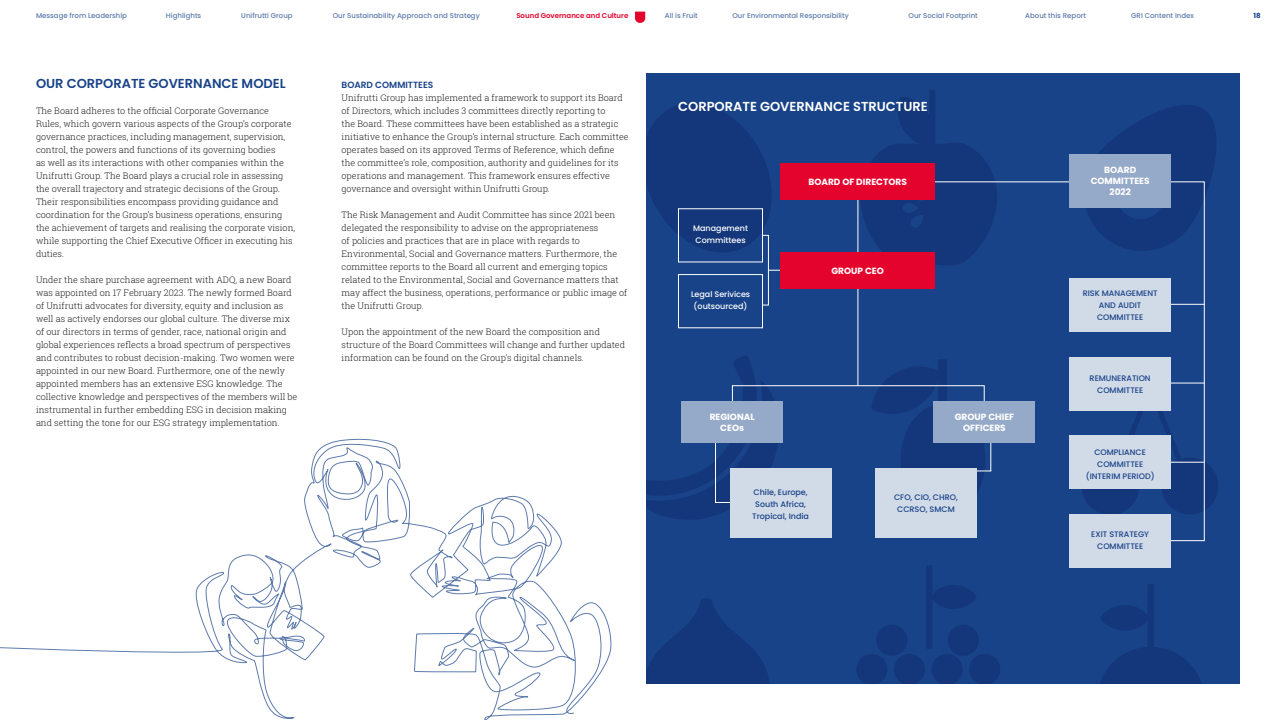
<style>
.page{position:relative;width:1276px;height:720px;background:#fff}
.page>*{position:absolute;margin:0;border:0;box-sizing:border-box;transform-origin:0 0}
.Titoletto_secondo_li{font:600 13px "Poppins";color:#fff}
.Titoletto_secondo_li-2{font:600 13px "Poppins";color:#194388}
.Testo_corrente{font:300 9px/13px "Roboto Slab";color:#231f20}
.Case_study_testo_cor{font:700 9px/11px "Poppins";color:#fff;text-align:center}
.Titoletto_terzo_live{font:600 9px "Poppins";color:#194388}
.Case_study_testo_cor-2{font:500 8px "Poppins";color:#194388}
.Case_study_testo_cor-3{font:500 8px "Poppins";color:#fff}
.t1{font:500 7px "Poppins";color:#5c7aab}
.t2{font:600 7px "Poppins";color:#e4032c}
.t3{font:700 7px "Poppins";color:#194388}
</style>
<div class="page">
<svg style="left:635px;top:12px;width:10px;height:11px"></svg>
<div style="left:646px;top:74px;width:594px;height:610px;background:#194388"></div>
<div style="left:876px;top:625px;width:31px;height:31px;background:#13377a;border-radius:50%"></div>
<svg style="left:857px;top:654px;width:30px;height:30px"></svg>
<svg style="left:894px;top:566px;width:106px;height:118px"></svg>
<svg style="left:1100px;top:584px;width:101px;height:100px"></svg>
<svg style="left:1204px;top:359px;width:14px;height:160px"></svg>
<svg style="left:1098px;top:105px;width:118px;height:154px"></svg>
<svg style="left:646px;top:599px;width:123px;height:85px"></svg>
<svg style="left:861px;top:90px;width:134px;height:162px"></svg>
<svg style="left:646px;top:103px;width:126px;height:160px"></svg>
<div style="left:900px;top:404px;width:85px;height:112px;background:#13377a;border-radius:50%"></div>
<svg style="left:872px;top:367px;width:59px;height:47px"></svg>
<svg style="left:931px;top:181px;width:273px;height:360px"></svg>
<hr style="left:857px;top:181px;width:1px;height:205px;background:#fff">
<div style="left:732px;top:385px;width:252px;height:19px;border:1px solid #fff"></div>
<svg style="left:646px;top:356px;width:135px;height:164px"></svg>
<svg style="left:968px;top:443px;width:23px;height:28px"></svg>
<hr style="left:1144px;top:304px;width:60px;height:1px;background:#fff">
<hr style="left:1144px;top:383px;width:60px;height:1px;background:#fff">
<hr style="left:1144px;top:462px;width:60px;height:1px;background:#fff">
<div style="left:1069px;top:154px;width:102px;height:53px;background:#95a9c8"></div>
<div style="left:681px;top:401px;width:102px;height:42px;background:#95a9c8"></div>
<div style="left:933px;top:401px;width:102px;height:42px;background:#95a9c8"></div>
<div style="left:730px;top:468px;width:101px;height:69px;background:#d1dae7"></div>
<div style="left:875px;top:468px;width:101px;height:69px;background:#d1dae7"></div>
<div style="left:1069px;top:278px;width:102px;height:54px;background:#d1dae7"></div>
<div style="left:678px;top:209px;width:85px;height:53px;border:1px solid #fff"></div>
<div style="left:678px;top:274px;width:85px;height:54px;border:1px solid #fff"></div>
<div style="left:1069px;top:357px;width:102px;height:53px;background:#d1dae7"></div>
<div style="left:1069px;top:436px;width:102px;height:53px;background:#d1dae7"></div>
<div style="left:1069px;top:515px;width:102px;height:53px;background:#d1dae7"></div>
<div style="left:762px;top:235px;width:6px;height:70px;border:1px solid #fff"></div>
<hr style="left:768px;top:270px;width:38px;height:1px;background:#fff">
<div style="left:780px;top:252px;width:154px;height:36px;background:#e4032c"></div>
<div style="left:780px;top:163px;width:154px;height:37px;background:#e4032c"></div>
<svg style="left:0;top:438px;width:612px;height:282px"></svg>
<p class="t1" style="left:36px;top:12px;width:92px">Message from Leadership</p>
<p class="t1" style="left:166px;top:12px;width:37px">Highlights</p>
<p class="t1" style="left:241px;top:12px;width:53px">Unifrutti Group</p>
<p class="t1" style="left:333px;top:12px;width:149px">Our Sustainability Approach and Strategy</p>
<p class="t2" style="left:516px;top:12px;width:113px">Sound Governance and Culture</p>
<p class="t1" style="left:665px;top:12px;width:35px">All is Fruit</p>
<p class="t1" style="left:732px;top:12px;width:118px">Our Environmental Responsibility</p>
<p class="t1" style="left:908px;top:12px;width:71px">Our Social Footprint</p>
<p class="t1" style="left:1025px;top:12px;width:62px">About this Report</p>
<p class="t1" style="left:1131px;top:12px;width:64px">GRI Content Index</p>
<p class="Titoletto_secondo_li-2" style="left:36px;top:76px;width:251px">OUR CORPORATE GOVERNANCE MODEL</p>
<p class="Testo_corrente" style="left:36px;top:104px;width:261px">The Board adheres to the official Corporate Governance Rules, which govern various aspects of the Group’s corporate governance practices, including management, supervision, control, the powers and functions of its governing bodies<br>as well as its interactions with other companies within the Unifrutti Group. The Board plays a crucial role in assessing the overall trajectory and strategic decisions of the Group.<br>Their responsibilities encompass providing guidance and coordination for the Group’s business operations, ensuring the achievement of targets and realising the corporate vision, while supporting the Chief Executive Officer in executing his duties.</p>
<p class="Testo_corrente" style="left:36px;top:273px;width:263px">Under the share purchase agreement with ADQ, a new Board was appointed on 17 February 2023. The newly formed Board of Unifrutti advocates for diversity, equity and inclusion as well as actively endorses our global culture. The diverse mix of our directors in terms of gender, race, national origin and global experiences reflects a broad spectrum of perspectives and contributes to robust decision-making. Two women were appointed in our new Board. Furthermore, one of the newly appointed members has an extensive ESG knowledge. The collective knowledge and perspectives of the members will be instrumental in further embedding ESG in decision making and setting the tone for our ESG strategy implementation.</p>
<p class="Titoletto_terzo_live" style="left:341px;top:80px;width:93px">BOARD COMMITTEES</p>
<p class="Testo_corrente" style="left:341px;top:91px;width:289px">Unifrutti Group has implemented a framework to support its Board of Directors, which includes 3 committees directly reporting to<br>the Board. These committees have been established as a strategic initiative to enhance the Group’s internal structure. Each committee operates based on its approved Terms of Reference, which define the committee’s role, composition, authority and guidelines for its operations and management. This framework ensures effective governance and oversight within Unifrutti Group.</p>
<p class="Testo_corrente" style="left:341px;top:208px;width:287px">The Risk Management and Audit Committee has since 2021 been delegated the responsibility to advise on the appropriateness<br>of policies and practices that are in place with regards to Environmental, Social and Governance matters. Furthermore, the committee reports to the Board all current and emerging topics related to the Environmental, Social and Governance matters that may affect the business, operations, performance or public image of the Unifrutti Group.</p>
<p class="Testo_corrente" style="left:341px;top:325px;width:285px">Upon the appointment of the new Board the composition and structure of the Board Committees will change and further updated information can be found on the Group’s digital channels.</p>
<p class="Titoletto_secondo_li" style="left:678px;top:99px;width:251px">CORPORATE GOVERNANCE STRUCTURE</p>
<p class="Case_study_testo_cor-3" style="left:693px;top:223px;width:56px">Management</p>
<p class="Case_study_testo_cor-3" style="left:695px;top:235px;width:52px">Committees</p>
<p class="Case_study_testo_cor-3" style="left:691px;top:289px;width:61px">Legal Serivices</p>
<p class="Case_study_testo_cor-3" style="left:693px;top:301px;width:55px">(outsourced)</p>
<p class="Case_study_testo_cor" style="left:808px;top:177px;width:100px">BOARD OF DIRECTORS</p>
<p class="Case_study_testo_cor" style="left:831px;top:266px;width:54px">GROUP CEO</p>
<p class="Case_study_testo_cor" style="left:709px;top:411px;width:47px">REGIONAL</p>
<p class="Case_study_testo_cor" style="left:720px;top:422px;width:25px">CEOs</p>
<p class="Case_study_testo_cor" style="left:954px;top:411px;width:61px">GROUP CHIEF<br>OFFICERS</p>
<p class="Case_study_testo_cor-2" style="left:753px;top:487px;width:56px">Chile, Europe,</p>
<p class="Case_study_testo_cor-2" style="left:755px;top:499px;width:52px">South Africa,</p>
<p class="Case_study_testo_cor-2" style="left:752px;top:511px;width:58px">Tropical, India</p>
<p class="Case_study_testo_cor-2" style="left:894px;top:493px;width:65px">CFO, CIO, CHRO,</p>
<p class="Case_study_testo_cor-2" style="left:897px;top:505px;width:59px">CCRSO, SMCM</p>
<p class="Case_study_testo_cor" style="left:1104px;top:164px;width:34px">BOARD</p>
<p class="Case_study_testo_cor" style="left:1090px;top:175px;width:61px">COMMITTEES</p>
<p class="Case_study_testo_cor" style="left:1109px;top:186px;width:23px">2022</p>
<p class="Case_study_testo_cor-2" style="left:1082px;top:289px;width:77px">RISK MANAGEMENT</p>
<p class="Case_study_testo_cor-2" style="left:1099px;top:301px;width:44px">AND AUDIT</p>
<p class="Case_study_testo_cor-2" style="left:1097px;top:313px;width:48px">COMMITTEE</p>
<p class="Case_study_testo_cor-2" style="left:1089px;top:374px;width:63px">REMUNERATION</p>
<p class="Case_study_testo_cor-2" style="left:1097px;top:386px;width:48px">COMMITTEE</p>
<p class="Case_study_testo_cor-2" style="left:1094px;top:447px;width:53px">COMPLIANCE</p>
<p class="Case_study_testo_cor-2" style="left:1097px;top:459px;width:48px">COMMITTEE</p>
<p class="Case_study_testo_cor-2" style="left:1085px;top:471px;width:70px">(INTERIM PERIOD)</p>
<p class="Case_study_testo_cor-2" style="left:1091px;top:530px;width:59px">EXIT STRATEGY</p>
<p class="Case_study_testo_cor-2" style="left:1097px;top:542px;width:48px">COMMITTEE</p>
<p class="t3" style="left:1253px;top:12px;width:9px">18</p>
</div>
